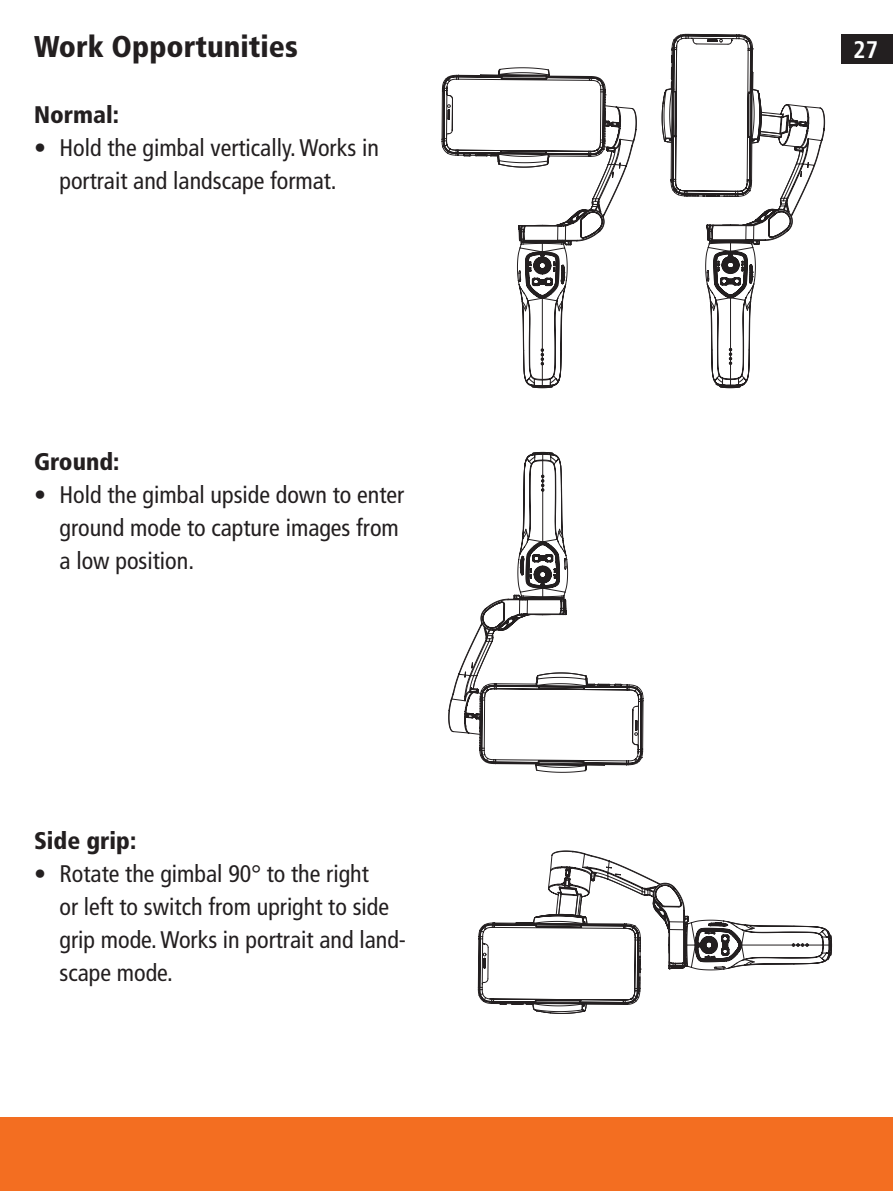
<style>
.page{position:relative;width:893px;height:1191px;background:#fff}
.page>*{position:absolute;margin:0;border:0;box-sizing:border-box;transform-origin:0 0}
.t1{font:900 condensed 30px "Frutiger LT";color:#231f20}
.t2{font:condensed 24px/33px "Frutiger LT";color:#231f20}
.t3{font:900 condensed 24px "Frutiger LT";color:#231f20}
.t4{font:700 condensed 24px "Frutiger LT";color:#fff}
</style>
<div class="page">
<div style="left:0;top:1116px;width:893px;height:75px;background:#f36e21"></div>
<div style="left:842px;top:34px;width:51px;height:30px;background:#231f20"></div>
<svg style="left:441px;top:68px;width:196px;height:112px"></svg>
<svg style="left:442px;top:90px;width:179px;height:298px"></svg>
<svg style="left:448px;top:660px;width:196px;height:111px"></svg>
<svg style="left:464px;top:452px;width:179px;height:298px"></svg>
<svg style="left:661px;top:88px;width:164px;height:301px"></svg>
<svg style="left:670px;top:34px;width:139px;height:352px"></svg>
<svg style="left:532px;top:850px;width:300px;height:164px"></svg>
<svg style="left:478px;top:866px;width:352px;height:139px"></svg>
<p class="t1" style="left:34px;top:28px;width:265px">Work Opportunities</p>
<p class="t4" style="left:853px;top:35px;width:26px">27</p>
<p class="t3" style="left:34px;top:100px;width:86px">Normal:</p>
<p class="t2" style="left:60px;top:131px;width:321px;text-indent:-26px">• Hold the gimbal vertically. Works in portrait and landscape format.</p>
<p class="t3" style="left:34px;top:447px;width:87px">Ground:</p>
<p class="t2" style="left:60px;top:478px;width:346px;text-indent:-26px">• Hold the gimbal upside down to enter ground mode to capture images from a low position.</p>
<p class="t3" style="left:34px;top:826px;width:104px">Side grip:</p>
<p class="t2" style="left:60px;top:857px;width:346px;text-indent:-26px">• Rotate the gimbal 90° to the right<br>or left to switch from upright to side grip mode. Works in portrait and land&shy;scape mode.</p>
</div>
